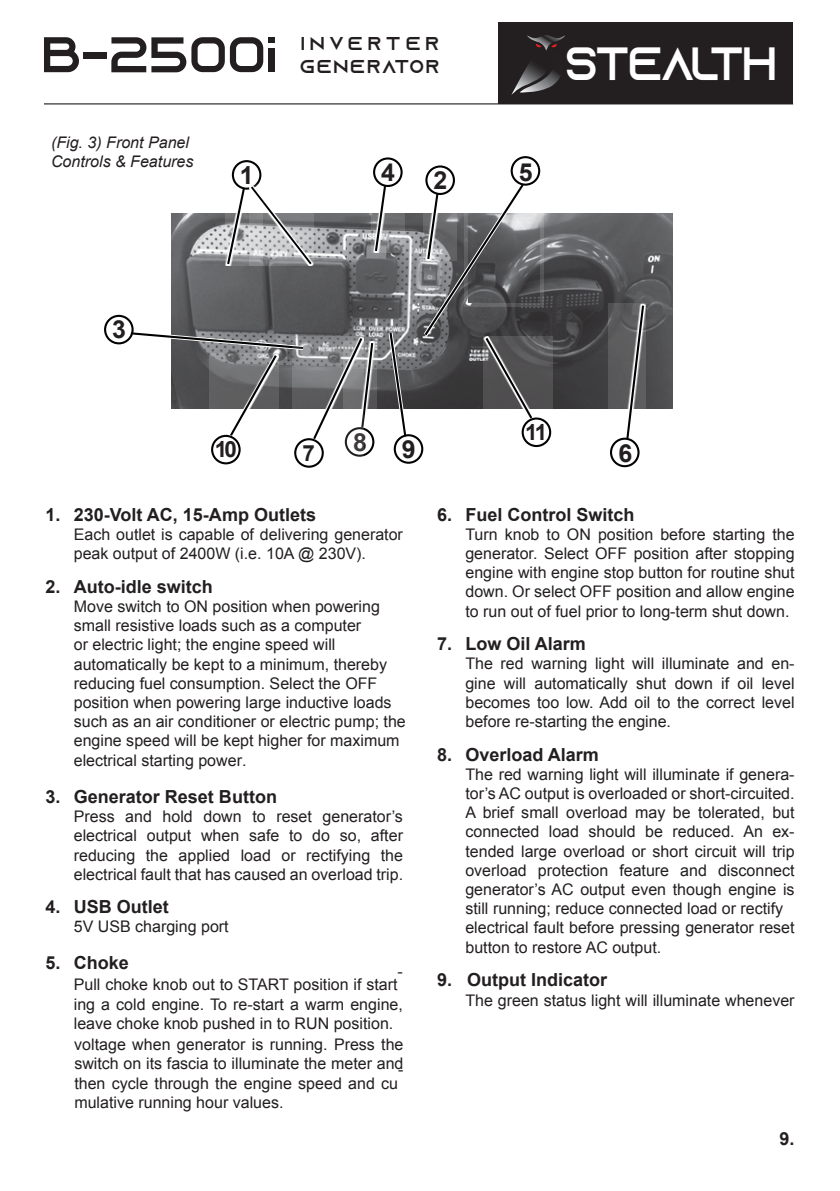
<style>
.page{position:relative;width:840px;height:1191px;background:#fff}
.page>*{position:absolute;margin:0;border:0;box-sizing:border-box;transform-origin:0 0}
.t1{font:46.6px "Azonix";letter-spacing:-.055em;color:#fff;scale:.93 1}
.t2{font:700 24.8px "Arial";color:#231f20}
.t3{font:700 22.4px "Arial";color:#231f20}
.t4{font:18.6px/22.4px "Azonix";letter-spacing:.1em;color:#231f20}
.t5{font:700 18px "Arial";color:#231f20}
.t6{font:16px/19.2px "Arial";color:#231f20}
.t7{font:italic 16px/19.2px "Arial";color:#231f20}
</style>
<div class="page">
<img style="left:536px;top:214px;width:136px;height:195px">
<div style="left:103px;top:314px;width:31px;height:31px;border:4px solid #fff;border-radius:50%"></div>
<div style="left:463px;top:152px;width:80px;height:155px;border:4px solid #fff"></div>
<div style="left:509px;top:155px;width:32px;height:32px;border:4px solid #fff;border-radius:50%"></div>
<div style="left:104px;top:315px;width:29px;height:29px;border:2px solid #010101;border-radius:50%"></div>
<div style="left:373px;top:157px;width:29px;height:30px;border:2px solid #010101;border-radius:50%"></div>
<div style="left:510px;top:156px;width:30px;height:30px;border:2px solid #010101;border-radius:50%"></div>
<svg style="left:607px;top:304px;width:33px;height:164px;fill:#5c5c5e"></svg>
<div style="left:609px;top:438px;width:30px;height:29px;border:2px solid #010101;border-radius:50%"></div>
<svg style="left:624px;top:303px;width:21px;height:137px"></svg>
<div style="left:392px;top:433px;width:32px;height:32px;border:4px solid #fff;border-radius:50%"></div>
<div style="left:393px;top:434px;width:30px;height:30px;border:2px solid #010101;border-radius:50%"></div>
<div style="left:294px;top:438px;width:29px;height:30px;border:2px solid #010101;border-radius:50%"></div>
<div style="left:211px;top:435px;width:29px;height:29px;border:2px solid #010101;border-radius:50%"></div>
<svg style="left:536px;top:336px;width:16px;height:112px;fill:#565557"></svg>
<div style="left:521px;top:417px;width:30px;height:30px;border:2px solid #010101;border-radius:50%"></div>
<svg style="left:108px;top:159px;width:428px;height:303px"></svg>
<hr style="left:44px;top:103px;width:748px;height:1px;background:#010101">
<svg style="left:44px;top:37px;width:35px;height:35px"></svg>
<div style="left:83px;top:53px;width:23px;height:6px;background:#231f20"></div>
<svg style="left:111px;top:37px;width:163px;height:35px"></svg>
<div style="left:268px;top:49px;width:6px;height:23px;background:#231f20"></div>
<div style="left:498px;top:22px;width:294px;height:82px;background:#231f20"></div>
<svg style="left:511px;top:35px;width:54px;height:60px"></svg>
<p class="t7" style="left:51px;top:133px;width:144px">(Fig. 3) Front Panel<br>Controls &amp; Features</p>
<p class="t4" style="left:300px;top:33px;width:141px">INVERTER<br>GENERATOR</p>
<h1 class="t1" style="left:564px;top:43px;width:229px">STEALTH</h1>
<h2 class="t2" style="left:381px;top:156px;width:15px">4</h2>
<h2 class="t2" style="left:518px;top:156px;width:15px">5</h2>
<h2 class="t2" style="left:240px;top:158px;width:15px">1</h2>
<h2 class="t2" style="left:433px;top:164px;width:15px">2</h2>
<h2 class="t2" style="left:112px;top:313px;width:15px">3</h2>
<h3 class="t3" style="left:214px;top:434px;width:24px">10</h3>
<h3 class="t3" style="left:302px;top:438px;width:14px">7</h3>
<h2 class="t2" style="left:353px;top:426px;width:15px">8</h2>
<h3 class="t3" style="left:524px;top:417px;width:24px">11</h3>
<h2 class="t2" style="left:401px;top:432px;width:15px">9</h2>
<h2 class="t2" style="left:618px;top:437px;width:15px">6</h2>
<p class="t5" style="left:45px;top:502px;width:272px">1. 230-Volt AC, 15-Amp Outlets</p>
<p class="t6" style="left:74px;top:525px;width:330px">Each outlet is capable of delivering generator peak output of 2400W (i.e. 10A @ 230V).</p>
<p class="t5" style="left:45px;top:574px;width:169px">2. Auto-idle switch</p>
<p class="t6" style="left:74px;top:597px;width:333px">Move switch to ON position when powering small resistive loads such as a computer<br>or electric light; the engine speed will automatically be kept to a minimum, thereby reducing fuel consumption. Select the OFF position when powering large inductive loads such as an air conditioner or electric pump; the engine speed will be kept higher for maximum electrical starting power.</p>
<p class="t5" style="left:45px;top:784px;width:233px">3. Generator Reset Button</p>
<p class="t6" style="left:74px;top:807px;width:330px">Press and hold down to reset generator’s</p>
<p class="t6" style="left:74px;top:826px;width:330px;text-align:justify">electrical output when safe to do so, after reducing the applied load or rectifying the electrical fault that has caused an overload trip.</p>
<p class="t5" style="left:45px;top:895px;width:125px">4. USB Outlet</p>
<p class="t6" style="left:74px;top:916px;width:156px">5V USB charging port</p>
<p class="t5" style="left:45px;top:950px;width:85px">5. Choke</p>
<p class="t6" style="left:74px;top:975px;width:325px">Pull choke knob out to START position if start</p>
<p class="t6" style="left:74px;top:955px;width:330px;line-height:32.6px;text-align:right">-<br>ing a cold engine. To re-start a warm engine,</p>
<p class="t6" style="left:74px;top:1012px;width:331px;line-height:21.2px">leave choke knob pushed in to RUN position. voltage when generator is running. Press the</p>
<p class="t6" style="left:74px;top:1054px;width:330px">switch on its fascia to illuminate the meter and then cycle through the engine speed and cu</p>
<p class="t6" style="left:398px;top:1060px;width:7px">-</p>
<p class="t6" style="left:74px;top:1092px;width:210px">mulative running hour values.</p>
<p class="t5" style="left:437px;top:502px;width:199px">6. Fuel Control Switch</p>
<p class="t6" style="left:465px;top:524px;width:330px;text-align:justify">Turn knob to ON position before starting the generator. Select OFF position after stopping engine with engine stop button for routine shut down. Or select OFF position and allow engine to run out of fuel prior to long-term shut down.</p>
<p class="t5" style="left:437px;top:632px;width:150px">7. Low Oil Alarm</p>
<p class="t6" style="left:465px;top:654px;width:330px;text-align:justify">The red warning light will illuminate and en&shy;gine will automatically shut down if oil level becomes too low. Add oil to the correct level before re-starting the engine.</p>
<p class="t5" style="left:437px;top:742px;width:163px">8. Overload Alarm</p>
<p class="t6" style="left:465px;top:764px;width:330px">The red warning light will illuminate if genera&shy;tor’s AC output is overloaded or short-circuited.<br>A brief small overload may be tolerated, but connected load should be reduced. An ex&shy;tended large overload or short circuit will trip overload protection feature and disconnect generator’s AC output even though engine is still running; reduce connected load or rectify electrical fault before pressing generator reset button to restore AC output.</p>
<p class="t5" style="left:437px;top:968px;width:172px">9. Output Indicator</p>
<p class="t6" style="left:465px;top:990px;width:330px">The green status light will illuminate whenever</p>
<p class="t5" style="left:779px;top:1126px;width:17px">9.</p>
</div>
